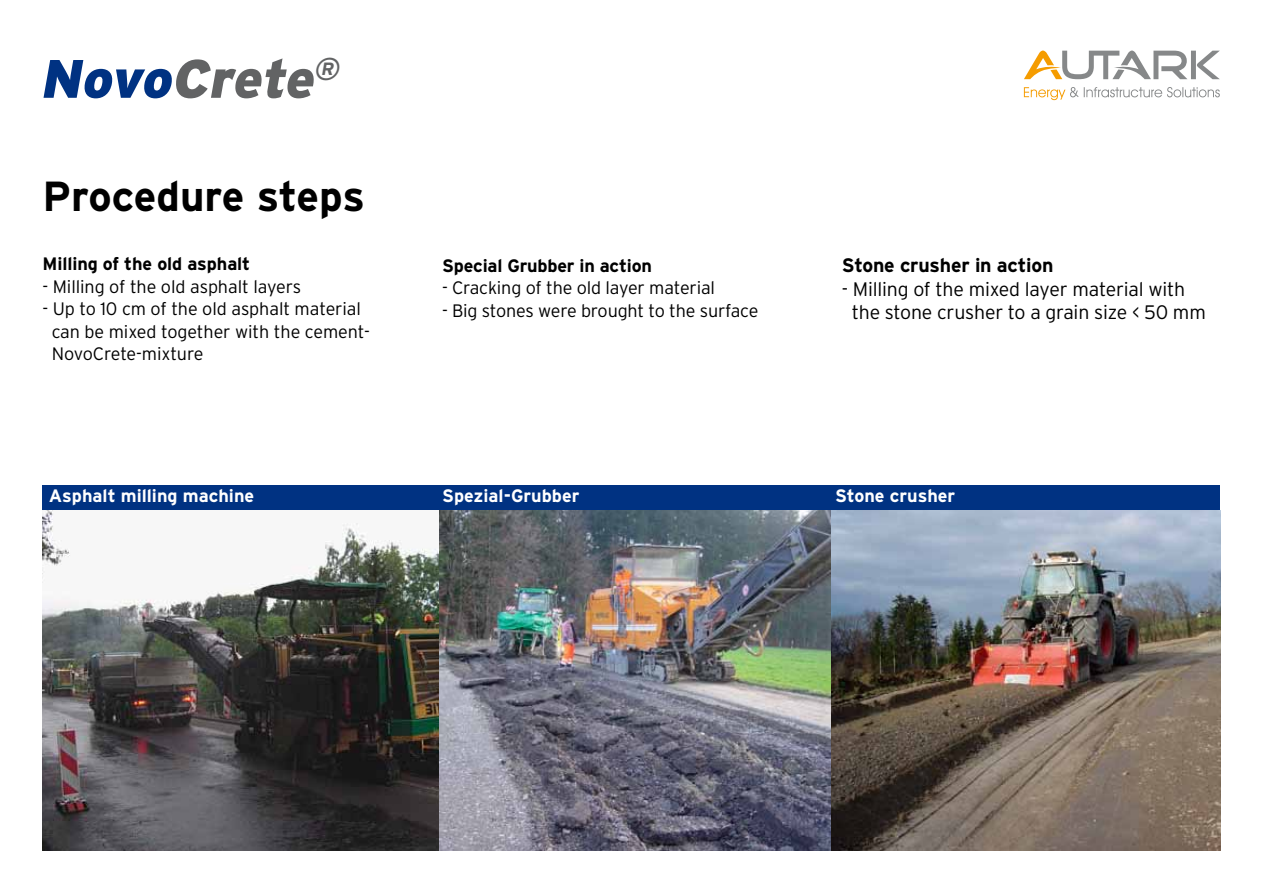
<style>
.page{position:relative;width:1263px;height:893px;background:#fff}
.page>*{position:absolute;margin:0;border:0;box-sizing:border-box;transform-origin:0 0}
.t1{font:italic 900 54px "Interstate";color:#626364}
.t2{font:700 42px "Interstate";letter-spacing:-.005em;color:#000}
.t3{font:300 19.5px/23.4px "Interstate";letter-spacing:-.01em;color:#000}
.t4{font:700 19.5px "Interstate";letter-spacing:-.01em;color:#000}
.t5{font:300 18px/22.5px "Interstate";letter-spacing:-.01em;color:#000}
.t6{font:700 18px "Interstate";color:#fff}
.t7{font:700 18px "Interstate";letter-spacing:-.01em;color:#000}
.s1{color:#003282}
</style>
<div class="page">
<svg style="left:1024px;top:87px;width:196px;height:13px"></svg>
<svg style="left:1024px;top:51px;width:196px;height:28px"></svg>
<div style="left:43px;top:485px;width:1177px;height:25px;background:#003282"></div>
<img style="left:42px;top:510px;width:1178px;height:340px">
<h1 class="t1" style="left:40px;top:48px;width:307px"><span class="s1">Novo</span>Crete<sup>®</sup></h1>
<h2 class="t2" style="left:43px;top:173px;width:324px">Procedure steps</h2>
<p class="t7" style="left:43px;top:254px;width:209px">Milling of the old asphalt</p>
<p class="t5" style="left:43px;top:275px;width:260px">- Milling of the old asphalt layers</p>
<p class="t5" style="left:52px;top:298px;width:320px;text-indent:-9px">- Up to 10 cm of the old asphalt material can be mixed together with the cement-<br>NovoCrete-mixture</p>
<p class="t7" style="left:442px;top:255px;width:212px">Special Grubber in action</p>
<p class="t5" style="left:442px;top:276px;width:275px">- Cracking of the old layer material</p>
<p class="t5" style="left:442px;top:299px;width:318px">- Big stones were brought to the surface</p>
<p class="t4" style="left:842px;top:255px;width:213px">Stone crusher in action</p>
<p class="t3" style="left:852px;top:277px;width:356px;text-indent:-10px">- Milling of the mixed layer material with the stone crusher to a grain size &lt; 50 mm</p>
<p class="t6" style="left:49px;top:486px;width:207px">Asphalt milling machine</p>
<p class="t6" style="left:442px;top:486px;width:139px">Spezial-Grubber</p>
<p class="t6" style="left:835px;top:486px;width:122px">Stone crusher</p>
</div>
